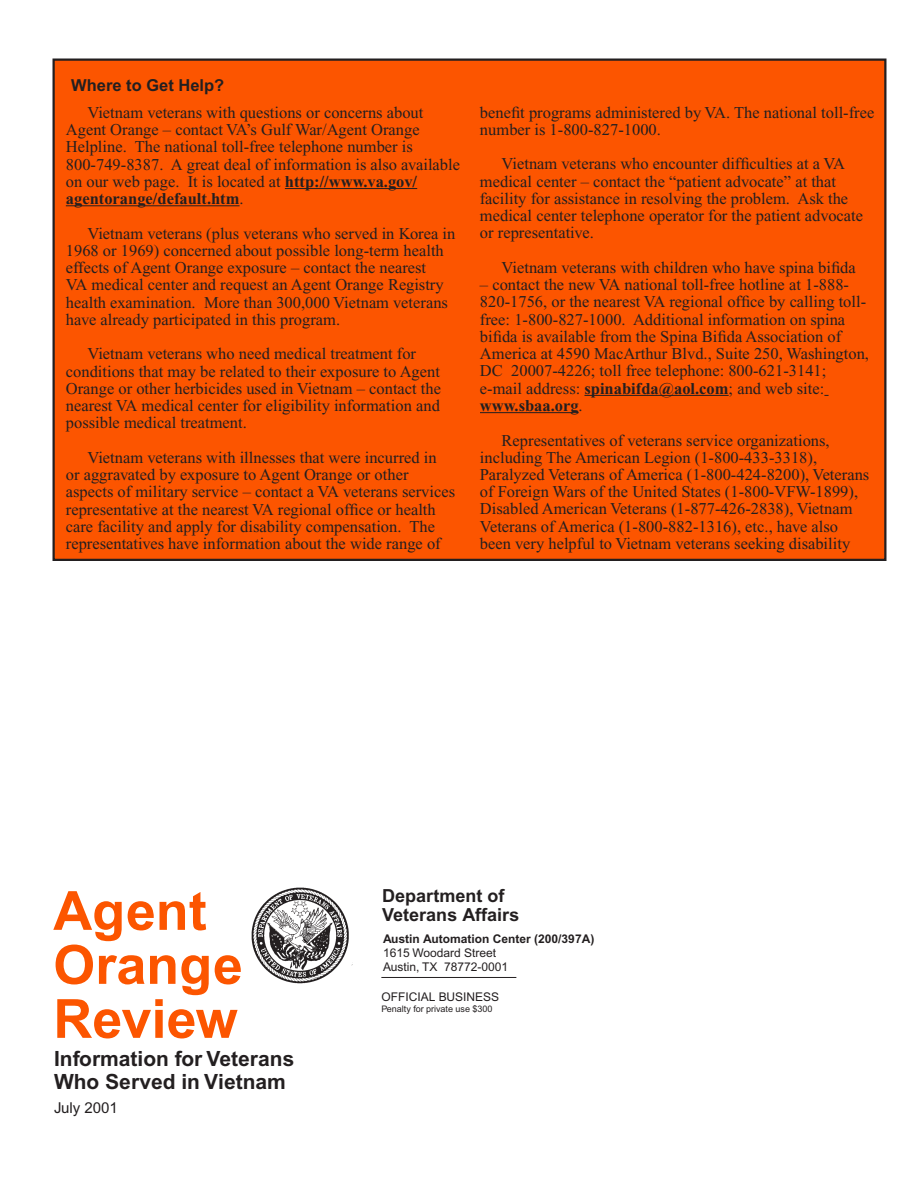
<style>
.page{position:relative;width:918px;height:1188px;background:#fff}
.page>*{position:absolute;margin:0;border:0;box-sizing:border-box;transform-origin:0 0}
.t1{font:700 54px/54px "Arial";color:#fc5500}
.t2{font:700 21px/23.1px "Arial";color:#231f20}
.t3{font:700 18px/19.8px "Arial";color:#231f20}
.t4{font:16.5px/17.2px "Times New Roman";color:#231f20}
.t5{font:700 16.5px "Times New Roman";color:#231f20}
.t6{font:15px "Arial";color:#231f20}
.t7{font:12px/14.4px "Arial";color:#231f20}
.t8{font:9px "Arial";color:#231f20}
.s1{font-family:"Arial";font-weight:700}
.s2{font-weight:700}
.s3{font-weight:400}
</style>
<div class="page">
<div style="left:54px;top:60px;width:831px;height:500px;background:#fc5500"></div>
<hr style="left:381px;top:977px;width:135px;height:1px;background:#231f20">
<hr style="left:285px;top:188px;width:132px;height:1px;background:#231f20">
<hr style="left:66px;top:205px;width:174px;height:1px;background:#231f20">
<hr style="left:584px;top:395px;width:145px;height:1px;background:#231f20">
<hr style="left:480px;top:412px;width:99px;height:1px;background:#231f20">
<img style="left:251px;top:887px;width:102px;height:97px">
<p class="t4" style="left:87px;top:73px;width:338px;line-height:26.4px;text-indent:-16px"><span class="s1">Where to Get Help?<br></span>Vietnam veterans with questions or concerns about</p>
<p class="t4" style="left:480px;top:103px;width:396px">benefit programs administered by VA. The national toll-free</p>
<p class="t4" style="left:66px;top:121px;width:355px">Agent Orange – contact VA’s Gulf War/Agent Orange</p>
<p class="t4" style="left:480px;top:121px;width:183px">number is 1-800-827-1000.</p>
<p class="t4" style="left:66px;top:138px;width:396px">Helpline. The national toll-free telephone number is<br>800-749-8387. A great deal of information is also available</p>
<p class="t4" style="left:502px;top:155px;width:345px">Vietnam veterans who encounter difficulties at a VA</p>
<p class="t4" style="left:66px;top:173px;width:353px">on our web page. It is located at <span class="s2">http://www.va.gov/</span></p>
<p class="t4" style="left:480px;top:172px;width:358px">medical center – contact the “patient advocate” at that</p>
<p class="t5" style="left:66px;top:189px;width:179px">agentorange/default.htm<span class="s3">.</span></p>
<p class="t4" style="left:480px;top:190px;width:385px">facility for assistance in resolving the problem. Ask the medical center telephone operator for the patient advocate</p>
<p class="t4" style="left:87px;top:224px;width:369px">Vietnam veterans (plus veterans who served in Korea in</p>
<p class="t4" style="left:480px;top:224px;width:115px">or representative.</p>
<p class="t4" style="left:66px;top:242px;width:380px">1968 or 1969) concerned about possible long-term health effects of Agent Orange exposure – contact the nearest</p>
<p class="t4" style="left:502px;top:259px;width:356px">Vietnam veterans with children who have spina bifida</p>
<p class="t4" style="left:66px;top:276px;width:379px">VA medical center and request an Agent Orange Registry</p>
<p class="t4" style="left:480px;top:276px;width:371px">– contact the new VA national toll-free hotline at 1-888-</p>
<p class="t4" style="left:66px;top:293px;width:384px">health examination. More than 300,000 Vietnam veterans</p>
<p class="t4" style="left:480px;top:293px;width:388px">820-1756, or the nearest VA regional office by calling toll-</p>
<p class="t4" style="left:66px;top:311px;width:276px">have already participated in this program.</p>
<p class="t4" style="left:480px;top:310px;width:367px">free: 1-800-827-1000. Additional information on spina bifida is available from the Spina Bifida Association of</p>
<p class="t4" style="left:87px;top:345px;width:330px">Vietnam veterans who need medical treatment for</p>
<p class="t4" style="left:480px;top:345px;width:391px">America at 4590 MacArthur Blvd., Suite 250, Washington,</p>
<p class="t4" style="left:66px;top:362px;width:376px">conditions that may be related to their exposure to Agent</p>
<p class="t4" style="left:480px;top:362px;width:348px">DC 20007-4226; toll free telephone: 800-621-3141;</p>
<p class="t4" style="left:66px;top:380px;width:377px">Orange or other herbicides used in Vietnam – contact the</p>
<p class="t4" style="left:480px;top:379px;width:346px">e-mail address: <span class="s2">spinabifda@aol.com</span>; and web site:</p>
<p class="t4" style="left:66px;top:397px;width:376px">nearest VA medical center for eligibility information and</p>
<p class="t5" style="left:480px;top:396px;width:104px">www.sbaa.org<span class="s3">.</span></p>
<p class="t4" style="left:66px;top:414px;width:183px">possible medical treatment.</p>
<p class="t4" style="left:502px;top:431px;width:330px">Representatives of veterans service organizations,</p>
<p class="t4" style="left:87px;top:449px;width:351px">Vietnam veterans with illnesses that were incurred in</p>
<p class="t4" style="left:480px;top:448px;width:339px">including The American Legion (1-800-433-3318),</p>
<p class="t4" style="left:66px;top:466px;width:344px">or aggravated by exposure to Agent Orange or other</p>
<p class="t4" style="left:480px;top:466px;width:391px">Paralyzed Veterans of America (1-800-424-8200), Veterans</p>
<p class="t4" style="left:66px;top:483px;width:391px">aspects of military service – contact a VA veterans services</p>
<p class="t4" style="left:480px;top:483px;width:380px">of Foreign Wars of the United States (1-800-VFW-1899),</p>
<p class="t4" style="left:66px;top:500px;width:371px">representative at the nearest VA regional office or health</p>
<p class="t4" style="left:480px;top:500px;width:374px">Disabled American Veterans (1-877-426-2838), Vietnam</p>
<p class="t4" style="left:66px;top:517px;width:371px">care facility and apply for disability compensation. The</p>
<p class="t4" style="left:480px;top:517px;width:360px">Veterans of America (1-800-882-1316), etc., have also</p>
<p class="t4" style="left:66px;top:535px;width:376px">representatives have information about the wide range of</p>
<p class="t4" style="left:480px;top:535px;width:372px">been very helpful to Vietnam veterans seeking disability</p>
<p class="t1" style="left:53px;top:884px;width:191px">Agent<br>Orange<br>Review</p>
<p class="t2" style="left:54px;top:1047px;width:242px">Information for Veterans<br>Who Served in Vietnam</p>
<p class="t6" style="left:54px;top:1099px;width:65px">July 2001</p>
<p class="t3" style="left:382px;top:885px;width:138px">Department of<br>Veterans Affairs</p>
<p class="t7" style="left:383px;top:931px;width:213px"><span class="s2">Austin Automation Center (200/397A)<br></span>1615 Woodard Street<br>Austin, TX 78772-0001</p>
<p class="t7" style="left:381px;top:990px;width:119px">OFFICIAL BUSINESS</p>
<p class="t8" style="left:381px;top:1004px;width:113px">Penalty for private use $300</p>
</div>
